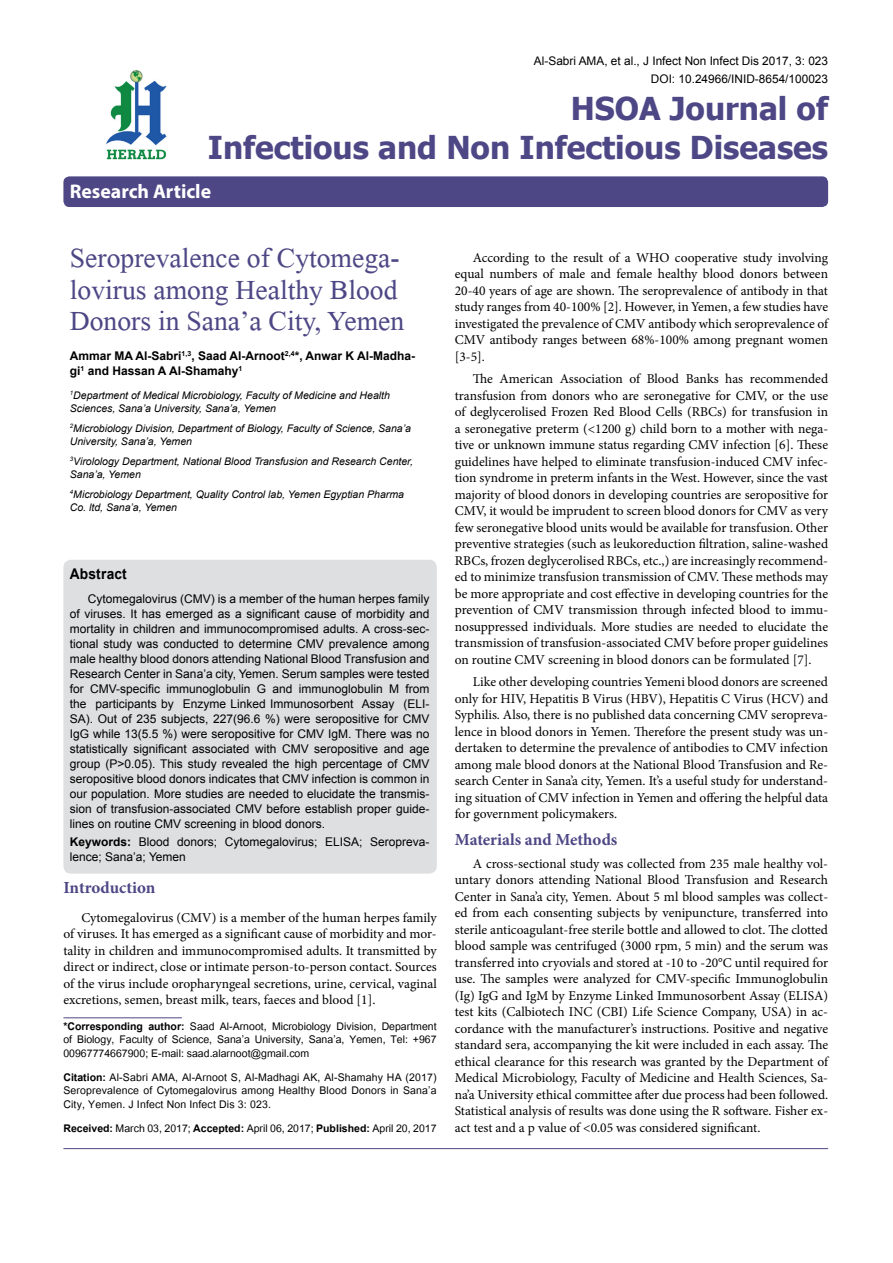
<style>
.page{position:relative;width:893px;height:1263px;background:#fff}
.page>*{position:absolute;margin:0;border:0;box-sizing:border-box;transform-origin:0 0}
.t1{font:41.25px/31.5px "Microsoft Himalaya";color:#4d4785}
.t2{font:700 31.5px/39px "Tahoma";color:#4d4785;text-align:right}
.t3{font:700 19.8px "Myriad Hebrew";color:#fff}
.t4{font:700 16.95px "Minion Pro";color:#4d4785}
.t5{font:700 14.85px "Arial";letter-spacing:.015em;color:#000;scale:.93 1}
.t6{font:14.7px/13.5px "Utsaah";color:#000;text-align:justify}
.t7{font:13.5px/16.5px "Minion Pro";color:#000;text-align:justify}
.t8{font:12px/15px "Arial";color:#000;text-align:justify}
.t9{font:700 12px/15px "Arial";color:#000}
.t10{font:11.85px/18px "Arial";color:#000;text-align:right}
.t11{font:italic 10.5px/13.5px "Arial";color:#000}
.s1{font-weight:700}
</style>
<div class="page">
<div style="left:63px;top:176px;width:765px;height:31px;background:#4d4785;border-radius:6px"></div>
<hr style="left:63px;top:1017px;width:119px;height:1px;background:#4d4785">
<img style="left:106px;top:70px;width:61px;height:90px">
<hr style="left:63px;top:1148px;width:765px;height:1px;background:#4d4785">
<div style="left:63px;top:560px;width:374px;height:314px;background:#dedfe0;border-radius:8px"></div>
<p class="t10" style="left:534px;top:51px;width:296px">Al-Sabri AMA, et al., J Infect Non Infect Dis 2017, 3: 023<br>DOI: 10.24966/INID-8654/100023</p>
<h2 class="t2" style="left:208px;top:87px;width:622px">HSOA Journal of<br>Infectious and Non Infectious Diseases</h2>
<h3 class="t3" style="left:70px;top:180px;width:143px">Research Article</h3>
<h1 class="t1" style="left:70px;top:237px;width:336px">Seroprevalence of Cytomega&shy;lovirus among Healthy Blood<br>Donors in Sana’a City, Yemen</h1>
<p class="t9" style="left:70px;top:348px;width:347px">Ammar MA Al-Sabri<sup>1,3</sup>, Saad Al-Arnoot<sup>2,4</sup>*, Anwar K Al-Madha&shy;gi<sup>1</sup> and Hassan A Al-Shamahy<sup>1</sup></p>
<p class="t11" style="left:70px;top:388px;width:322px"><sup>1</sup>Department of Medical Microbiology, Faculty of Medicine and Health<br>Sciences, Sana’a University, Sana’a, Yemen</p>
<p class="t11" style="left:70px;top:421px;width:343px"><sup>2</sup>Microbiology Division, Department of Biology, Faculty of Science, Sana’a<br>University, Sana’a, Yemen</p>
<p class="t11" style="left:70px;top:454px;width:345px"><sup>3</sup>Virolology Department, National Blood Transfusion and Research Center,<br>Sana’a, Yemen</p>
<p class="t11" style="left:70px;top:487px;width:336px"><sup>4</sup>Microbiology Department, Quality Control lab, Yemen Egyptian Pharma<br>Co. ltd, Sana’a, Yemen</p>
<p class="t5" style="left:70px;top:564px;width:63px">Abstract</p>
<p class="t8" style="left:70px;top:591px;width:361px;text-indent:18px">Cytomegalovirus (CMV) is a member of the human herpes family of viruses. It has emerged as a significant cause of morbidity and mortality in children and immunocompromised adults. A cross-sec&shy;tional study was conducted to determine CMV prevalence among male healthy blood donors attending National Blood Transfusion and Research Center in Sana’a city, Yemen. Serum samples were tested for CMV-specific immunoglobulin G and immunoglobulin M from the participants by Enzyme Linked Immunosorbent Assay (ELI-SA). Out of 235 subjects, 227(96.6 %) were seropositive for CMV IgG while 13(5.5 %) were seropositive for CMV IgM. There was no statistically significant associated with CMV seropositive and age group (P&gt;0.05). This study revealed the high percentage of CMV seropositive blood donors indicates that CMV infection is common in our population. More studies are needed to elucidate the transmis&shy;sion of transfusion-associated CMV before establish proper guide&shy;lines on routine CMV screening in blood donors.</p>
<p class="t8" style="left:70px;top:834px;width:361px"><span class="s1">Keywords:</span> Blood donors; Cytomegalovirus; ELISA; Seropreva&shy;lence; Sana’a; Yemen</p>
<p class="t4" style="left:63px;top:876px;width:94px">Introduction</p>
<p class="t7" style="left:63px;top:909px;width:375px;text-indent:18px">Cytomegalovirus (CMV) is a member of the human herpes family of viruses. It has emerged as a significant cause of morbidity and mor&shy;tality in children and immunocompromised adults. It transmitted by direct or indirect, close or intimate person-to-person contact. Sources of the virus include oropharyngeal secretions, urine, cervical, vaginal excretions, semen, breast milk, tears, faeces and blood [1].</p>
<p class="t6" style="left:63px;top:1020px;width:375px"><span class="s1">*Corresponding author:</span> Saad Al-Arnoot, Microbiology Division, Department of Biology, Faculty of Science, Sana’a University, Sana’a, Yemen, Tel: +967<br>00967774667900; E-mail: saad.alarnoot@gmail.com</p>
<p class="t6" style="left:63px;top:1071px;width:375px"><span class="s1">Citation:</span> Al-Sabri AMA, Al-Arnoot S, Al-Madhagi AK, Al-Shamahy HA (2017)<br>Seroprevalence of Cytomegalovirus among Healthy Blood Donors in Sana’a City, Yemen. J Infect Non Infect Dis 3: 023.</p>
<p class="t6" style="left:63px;top:1122px;width:375px"><span class="s1">Received:</span> March 03, 2017; <span class="s1">Accepted:</span> April 06, 2017; <span class="s1">Published:</span> April 20, 2017</p>
<p class="t7" style="left:455px;top:249px;width:375px;text-indent:18px">According to the result of a WHO cooperative study involving equal numbers of male and female healthy blood donors between 20-40 years of age are shown. The seroprevalence of antibody in that study ranges from 40-100% [2]. However, in Yemen, a few studies have investigated the prevalence of CMV antibody which seroprevalence of CMV antibody ranges between 68%-100% among pregnant women [3-5].</p>
<p class="t7" style="left:455px;top:371px;width:375px;text-indent:18px">The American Association of Blood Banks has recommended transfusion from donors who are seronegative for CMV, or the use of deglycerolised Frozen Red Blood Cells (RBCs) for transfusion in a seronegative preterm (&lt;1200 g) child born to a mother with nega&shy;tive or unknown immune status regarding CMV infection [6]. These guidelines have helped to eliminate transfusion-induced CMV infec&shy;tion syndrome in preterm infants in the West. However, since the vast majority of blood donors in developing countries are seropositive for CMV, it would be imprudent to screen blood donors for CMV as very few seronegative blood units would be available for transfusion. Other preventive strategies (such as leukoreduction filtration, saline-washed RBCs, frozen deglycerolised RBCs, etc.,) are increasingly recommend&shy;ed to minimize transfusion transmission of CMV. These methods may be more appropriate and cost effective in developing countries for the prevention of CMV transmission through infected blood to immu&shy;nosuppressed individuals. More studies are needed to elucidate the transmission of transfusion-associated CMV before proper guidelines on routine CMV screening in blood donors can be formulated [7].</p>
<p class="t7" style="left:455px;top:674px;width:375px;text-indent:18px">Like other developing countries Yemeni blood donors are screened only for HIV, Hepatitis B Virus (HBV), Hepatitis C Virus (HCV) and Syphilis. Also, there is no published data concerning CMV seropreva&shy;lence in blood donors in Yemen. Therefore the present study was un&shy;dertaken to determine the prevalence of antibodies to CMV infection among male blood donors at the National Blood Transfusion and Re&shy;search Center in Sana’a city, Yemen. It’s a useful study for understand&shy;ing situation of CMV infection in Yemen and offering the helpful data for government policymakers.</p>
<p class="t4" style="left:455px;top:828px;width:164px">Materials and Methods</p>
<p class="t7" style="left:455px;top:855px;width:375px;text-indent:18px">A cross-sectional study was collected from 235 male healthy vol&shy;untary donors attending National Blood Transfusion and Research Center in Sana’a city, Yemen. About 5 ml blood samples was collect&shy;ed from each consenting subjects by venipuncture, transferred into sterile anticoagulant-free sterile bottle and allowed to clot. The clotted blood sample was centrifuged (3000 rpm, 5 min) and the serum was transferred into cryovials and stored at -10 to -20°C until required for use. The samples were analyzed for CMV-specific Immunoglobulin (Ig) IgG and IgM by Enzyme Linked Immunosorbent Assay (ELISA) test kits (Calbiotech INC (CBI) Life Science Company, USA) in ac&shy;cordance with the manufacturer’s instructions. Positive and negative standard sera, accompanying the kit were included in each assay. The ethical clearance for this research was granted by the Department of Medical Microbiology, Faculty of Medicine and Health Sciences, Sa&shy;na’a University ethical committee after due process had been followed.<br>Statistical analysis of results was done using the R software. Fisher ex&shy;act test and a p value of &lt;0.05 was considered significant.</p>
</div>
